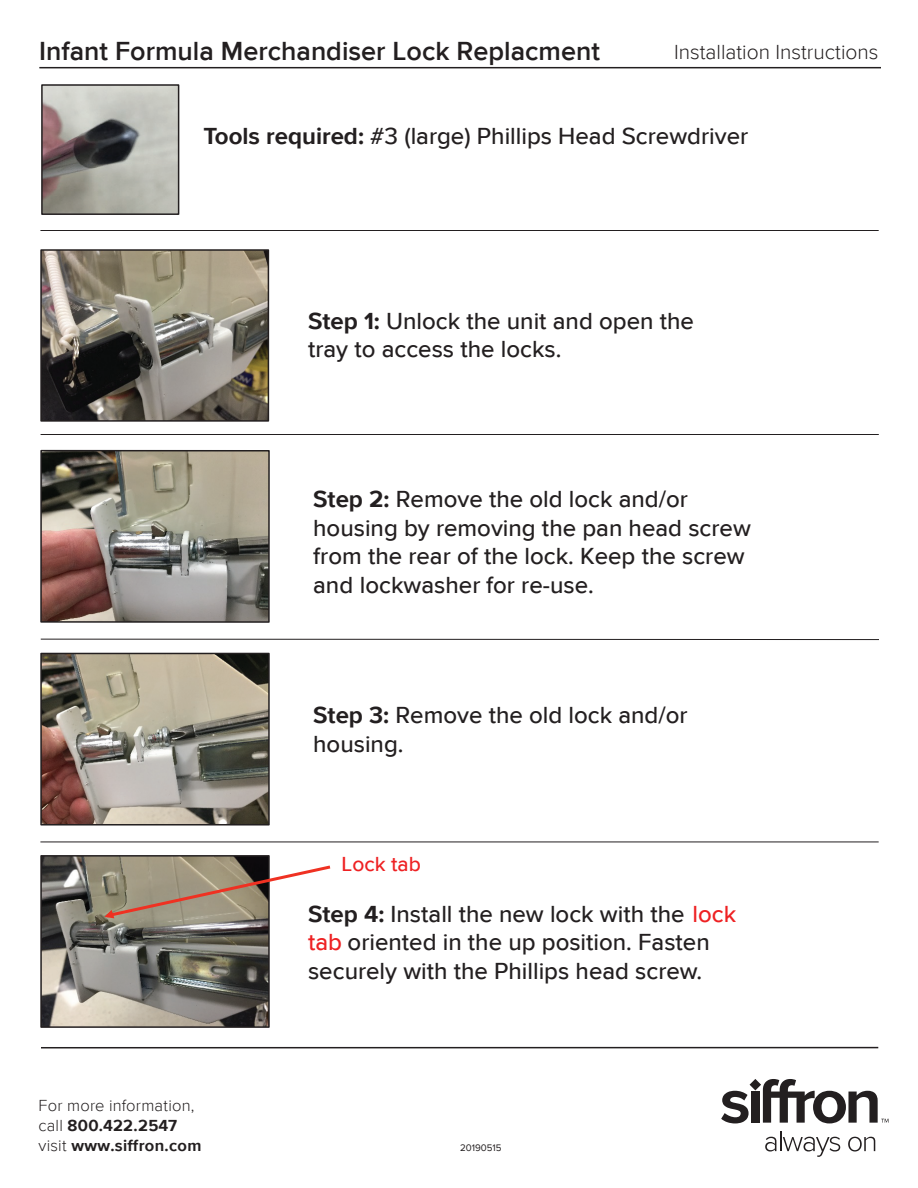
<style>
.page{position:relative;width:918px;height:1188px;background:#fff}
.page>*{position:absolute;margin:0;border:0;box-sizing:border-box;transform-origin:0 0}
.t1{font:600 27px "Proxima Nova";color:#231f20}
.t2{font:500 24px/28.5px "Proxima Nova";color:#231f20}
.t3{font:300 21px "Proxima Nova";color:#231f20}
.t4{font:500 21px "Proxima Nova";color:#ee2123}
.t5{font:300 16.5px/19.8px "Proxima Nova";letter-spacing:.01em;color:#231f20}
.t6{font:9.75px "Proxima Nova";color:#231f20}
.s1{font-weight:700}
.s2{color:#ee2123}
</style>
<div class="page">
<hr style="left:39px;top:67px;width:842px;height:1px;background:#231f20">
<hr style="left:41px;top:1047px;width:837px;height:1px;background:#231f20">
<svg style="left:765px;top:1132px;width:75px;height:25px"></svg>
<svg style="left:848px;top:1137px;width:27px;height:15px"></svg>
<svg style="left:721px;top:1079px;width:167px;height:44px"></svg>
<hr style="left:41px;top:434px;width:838px;height:1px;background:#231f20">
<hr style="left:41px;top:639px;width:838px;height:1px;background:#231f20">
<hr style="left:40px;top:842px;width:839px;height:1px;background:#231f20">
<img style="left:44px;top:87px;width:132px;height:125px">
<div style="left:41px;top:84px;width:138px;height:131px;border:2px solid #231f20"></div>
<img style="left:43px;top:252px;width:223px;height:167px">
<div style="left:40px;top:249px;width:229px;height:173px;border:2px solid #231f20"></div>
<img style="left:43px;top:858px;width:224px;height:167px">
<div style="left:40px;top:855px;width:230px;height:173px;border:2px solid #231f20"></div>
<img style="left:43px;top:656px;width:224px;height:167px">
<div style="left:40px;top:653px;width:230px;height:173px;border:2px solid #231f20"></div>
<img style="left:43px;top:453px;width:224px;height:167px">
<div style="left:40px;top:450px;width:230px;height:173px;border:2px solid #231f20"></div>
<svg style="left:104px;top:863px;width:227px;height:56px"></svg>
<hr style="left:40px;top:230px;width:839px;height:1px;background:#231f20">
<p class="t1" style="left:39px;top:35px;width:562px">Infant Formula Merchandiser Lock Replacment</p>
<p class="t3" style="left:674px;top:40px;width:206px">Installation Instructions</p>
<p class="t2" style="left:204px;top:123px;width:546px"><span class="s1">Tools required:</span> #3 (large) Phillips Head Screwdriver</p>
<p class="t2" style="left:308px;top:308px;width:387px"><span class="s1">Step 1:</span> Unlock the unit and open the tray to access the locks.</p>
<p class="t2" style="left:313px;top:486px;width:439px"><span class="s1">Step 2:</span> Remove the old lock and/or housing by removing the pan head screw from the rear of the lock. Keep the screw and lockwasher for re-use.</p>
<p class="t2" style="left:313px;top:702px;width:376px"><span class="s1">Step 3:</span> Remove the old lock and/or housing.</p>
<p class="t4" style="left:342px;top:852px;width:81px">Lock tab</p>
<p class="t5" style="left:38px;top:1096px;width:165px">For more information, call <span class="s1">800.422.2547 </span>visit <span class="s1">www.siffron.com</span></p>
<p class="t2" style="left:308px;top:900px;width:430px"><span class="s1">Step 4:</span> Install the new lock with the <span class="s2">lock tab</span> oriented in the up position. Fasten securely with the Phillips head screw.</p>
<p class="t6" style="left:460px;top:1142px;width:43px">20190515</p>
</div>
